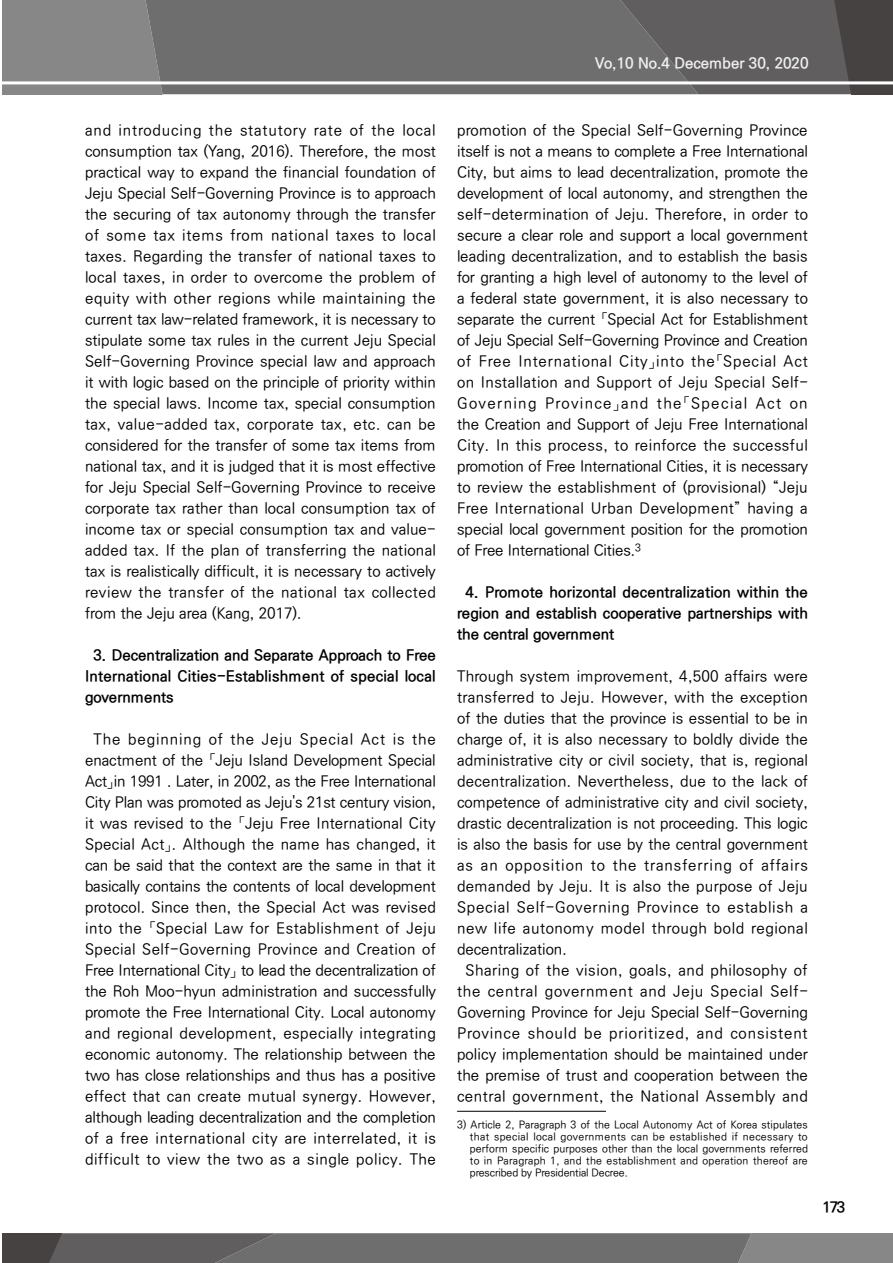
<style>
.page{position:relative;width:893px;height:1263px;background:#fff}
.page>*{position:absolute;margin:0;border:0;box-sizing:border-box;transform-origin:0 0}
.t1{font:500 15px/21px "Ko Pub Dotum";letter-spacing:.01em;color:#000;text-align:justify}
.t2{font:700 15px/21px "Ko Pub Dotum";letter-spacing:.01em;color:#000;text-align:justify}
.t3{font:500 15px "Ko Pub Dotum";letter-spacing:.05em;color:#000}
.t4{font:500 15px "Ko Pub Dotum";letter-spacing:.035em;color:#000}
.t5{font:500 15px "Ko Pub Dotum";letter-spacing:.055em;color:#000}
.t6{font:500 15px "Ko Pub Dotum";letter-spacing:.06em;color:#000}
.t7{font:500 15px "Ko Pub Dotum";letter-spacing:.04em;color:#000}
.t8{font:700 15px "Ko Pub Dotum";color:#efefef}
.t9{font:500 10.5px/12px "Ko Pub Dotum";letter-spacing:-.01em;color:#000;text-align:justify}
</style>
<div class="page">
<div style="left:2px;top:0;width:144px;height:94px;background:#878787"></div>
<div style="left:146px;top:0;width:474px;height:94px;background:#6f6e6e"></div>
<svg style="left:620px;top:0;width:273px;height:94px;background:#5e5c5c"></svg>
<hr style="left:0;top:81px;width:893px;height:3px;background:#fff">
<svg style="left:2px;top:1233px;width:891px;height:30px;background:#6e6c6c"></svg>
<hr style="left:457px;top:1111px;width:149px;height:1px;background:#000">
<p class="t8" style="left:595px;top:56px;width:215px">Vo,10 No.4 December 30, 2020</p>
<p class="t1" style="left:85px;top:121px;width:352px">and introducing the statutory rate of the local consumption tax (Yang, 2016). Therefore, the most practical way to expand the financial foundation of Jeju Special Self-Governing Province is to approach the securing of tax autonomy through the transfer of some tax items from national taxes to local taxes. Regarding the transfer of national taxes to local taxes, in order to overcome the problem of equity with other regions while maintaining the current tax law-related framework, it is necessary to stipulate some tax rules in the current Jeju Special Self-Governing Province special law and approach it with logic based on the principle of priority within the special laws. Income tax, special consumption tax, value-added tax, corporate tax, etc. can be considered for the transfer of some tax items from national tax, and it is judged that it is most effective for Jeju Special Self-Governing Province to receive corporate tax rather than local consumption tax of income tax or special consumption tax and value&shy;added tax. If the plan of transferring the national tax is realistically difficult, it is necessary to actively review the transfer of the national tax collected from the Jeju area (Kang, 2017).</p>
<p class="t2" style="left:85px;top:646px;width:352px;text-indent:9px">3. Decentralization and Separate Approach to Free International Cities-Establishment of special local governments</p>
<p class="t1" style="left:85px;top:730px;width:352px;text-align:center">The beginning of the Jeju Special Act is the enactment of the 「Jeju Island Development Special Act」in 1991 . Later, in 2002, as the Free International City Plan was promoted as Jeju's 21st century vision, it was revised to the 「Jeju Free International City Special Act」. Although the name has changed, it can be said that the context are the same in that it basically contains the contents of local development protocol. Since then, the Special Act was revised into the 「Special Law for Establishment of Jeju Special Self-Governing Province and Creation of Free International City」 to lead the decentralization of the Roh Moo-hyun administration and successfully promote the Free International City. Local autonomy and regional development, especially integrating economic autonomy. The relationship between the two has close relationships and thus has a positive effect that can create mutual synergy. However, although leading decentralization and the completion of a free international city are interrelated, it is difficult to view the two as a single policy. The</p>
<p class="t1" style="left:457px;top:121px;width:352px">promotion of the Special Self-Governing Province itself is not a means to complete a Free International City, but aims to lead decentralization, promote the development of local autonomy, and strengthen the self-determination of Jeju. Therefore, in order to secure a clear role and support a local government leading decentralization, and to establish the basis for granting a high level of autonomy to the level of a federal state government, it is also necessary to separate the current 「Special Act for Establishment of Jeju Special Self-Governing Province and Creation of Free International City」into the「Special Act on Installation and Support of Jeju Special Self-Governing Province」and the「Special Act on the Creation and Support of Jeju Free International City. In this process, to reinforce the successful promotion of Free International Cities, it is necessary to review the establishment of (provisional) “Jeju Free International Urban Development” having a special local government position for the promotion of Free International Cities.<sup>3</sup></p>
<p class="t2" style="left:457px;top:583px;width:352px;text-indent:9px">4. Promote horizontal decentralization within the region and establish cooperative partnerships with the central government</p>
<p class="t1" style="left:457px;top:667px;width:352px">Through system improvement, 4,500 affairs were</p>
<p class="t1" style="left:457px;top:688px;width:352px">transferred to Jeju. However, with the exception</p>
<p class="t1" style="left:457px;top:709px;width:352px">of the duties that the province is essential to be in</p>
<p class="t1" style="left:457px;top:730px;width:352px">charge of, it is also necessary to boldly divide the</p>
<p class="t1" style="left:457px;top:751px;width:352px">administrative city or civil society, that is, regional</p>
<p class="t1" style="left:457px;top:772px;width:352px">decentralization. Nevertheless, due to the lack of</p>
<p class="t1" style="left:457px;top:793px;width:352px">competence of administrative city and civil society,</p>
<p class="t1" style="left:457px;top:814px;width:352px">drastic decentralization is not proceeding. This logic</p>
<p class="t1" style="left:457px;top:835px;width:352px">is also the basis for use by the central government</p>
<p class="t6" style="left:457px;top:858px;width:352px">as an opposition to the transferring of affairs</p>
<p class="t1" style="left:457px;top:877px;width:352px">demanded by Jeju. It is also the purpose of Jeju</p>
<p class="t3" style="left:457px;top:900px;width:352px">Special Self-Governing Province to establish a</p>
<p class="t7" style="left:457px;top:921px;width:352px">new life autonomy model through bold regional</p>
<p class="t1" style="left:457px;top:940px;width:111px">decentralization.</p>
<p class="t4" style="left:466px;top:963px;width:344px">Sharing of the vision, goals, and philosophy of</p>
<p class="t3" style="left:457px;top:984px;width:352px">the central government and Jeju Special Self-</p>
<p class="t1" style="left:457px;top:1003px;width:352px">Governing Province for Jeju Special Self-Governing</p>
<p class="t5" style="left:457px;top:1026px;width:352px">Province should be prioritized, and consistent</p>
<p class="t1" style="left:457px;top:1045px;width:352px">policy implementation should be maintained under</p>
<p class="t1" style="left:457px;top:1066px;width:352px">the premise of trust and cooperation between the</p>
<p class="t4" style="left:457px;top:1089px;width:352px">central government, the National Assembly and</p>
<p class="t9" style="left:470px;top:1119px;width:340px;text-indent:-13px">3) Article 2, Paragraph 3 of the Local Autonomy Act of Korea stipulates that special local governments can be established if necessary to perform specific purposes other than the local governments referred to in Paragraph 1, and the establishment and operation thereof are prescribed by Presidential Decree.</p>
<p class="t2" style="left:823px;top:1197px;width:24px">173</p>
</div>
